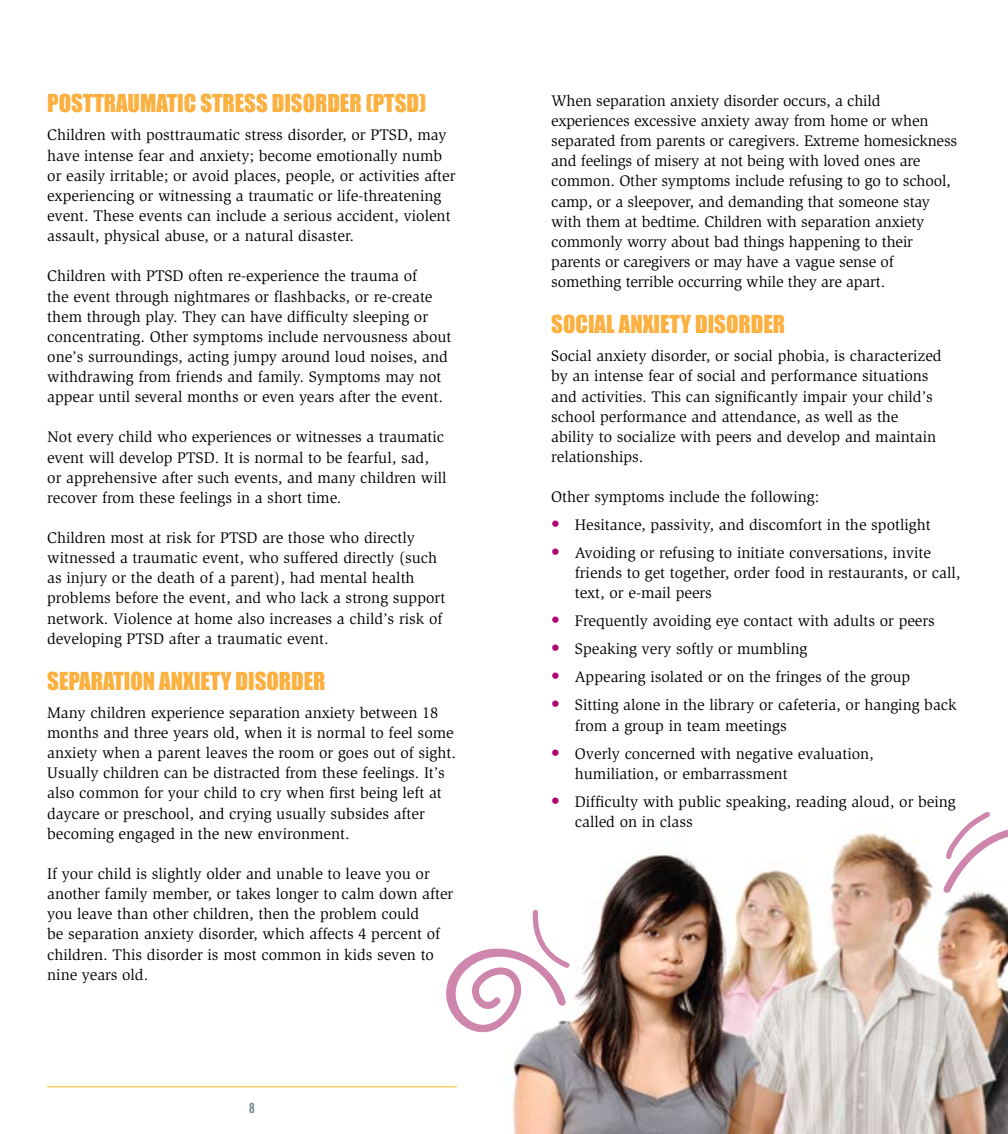
<style>
.page{position:relative;width:1008px;height:1134px;background:#fff}
.page>*{position:absolute;margin:0;border:0;box-sizing:border-box;transform-origin:0 0}
.t1{font:22.75px "Impact";color:#fbb040}
.t2{font:15.75px/20.1px "Slimbach Std";color:#000}
.t3{font:14px "Trade Gothic LT Std Bd Cn 20";color:#74838e}
.s1{font-family:"Trade Gothic LT Std Bd Cn 20";font-size:17.5px;color:#af006e}
</style>
<div class="page">
<img style="left:512px;top:832px;width:496px;height:302px">
<hr style="left:47px;top:1086px;width:410px;height:2px;background:#ffd478">
<svg style="left:938px;top:812px;width:70px;height:121px"></svg>
<svg style="left:446px;top:907px;width:128px;height:137px"></svg>
<h1 class="t1" style="left:47px;top:86px;width:338px">POSTTRAUMATIC STRESS DISORDER (PTSD</h1>
<h1 class="t1" style="left:419px;top:86px;width:9px">)</h1>
<p class="t2" style="left:47px;top:125px;width:410px">Children with posttraumatic stress disorder, or PTSD, may have intense fear and anxiety; become emotionally numb or easily irritable; or avoid places, people, or activities after experiencing or witnessing a traumatic or life-threatening event. These events can include a serious accident, violent assault, physical abuse, or a natural disaster.</p>
<p class="t2" style="left:47px;top:266px;width:406px">Children with PTSD often re-experience the trauma of<br>the event through nightmares or flashbacks, or re-create them through play. They can have difficulty sleeping or concentrating. Other symptoms include nervousness about one’s surroundings, acting jumpy around loud noises, and withdrawing from friends and family. Symptoms may not appear until several months or even years after the event.</p>
<p class="t2" style="left:47px;top:427px;width:401px">Not every child who experiences or witnesses a traumatic event will develop PTSD. It is normal to be fearful, sad, or apprehensive after such events, and many children will recover from these feelings in a short time.</p>
<p class="t2" style="left:47px;top:528px;width:400px">Children most at risk for PTSD are those who directly witnessed a traumatic event, who suffered directly (such as injury or the death of a parent), had mental health problems before the event, and who lack a strong support network. Violence at home also increases a child’s risk of developing PTSD after a traumatic event.</p>
<h1 class="t1" style="left:47px;top:663px;width:280px">SEPARATION ANXIETY DISORDER</h1>
<p class="t2" style="left:47px;top:703px;width:410px">Many children experience separation anxiety between 18 months and three years old, when it is normal to feel some anxiety when a parent leaves the room or goes out of sight.<br>Usually children can be distracted from these feelings. It’s also common for your child to cry when first being left at daycare or preschool, and crying usually subsides after becoming engaged in the new environment.</p>
<p class="t2" style="left:47px;top:864px;width:408px">If your child is slightly older and unable to leave you or another family member, or takes longer to calm down after you leave than other children, then the problem could<br>be separation anxiety disorder, which affects 4 percent of children. This disorder is most common in kids seven to nine years old.</p>
<p class="t3" style="left:249px;top:1099px;width:8px">8</p>
<p class="t2" style="left:551px;top:91px;width:408px">When separation anxiety disorder occurs, a child experiences excessive anxiety away from home or when separated from parents or caregivers. Extreme homesickness and feelings of misery at not being with loved ones are common. Other symptoms include refusing to go to school, camp, or a sleepover, and demanding that someone stay with them at bedtime. Children with separation anxiety commonly worry about bad things happening to their parents or caregivers or may have a vague sense of something terrible occurring while they are apart.</p>
<h1 class="t1" style="left:551px;top:307px;width:235px">SOCIAL ANXIETY DISORDER</h1>
<p class="t2" style="left:551px;top:346px;width:392px">Social anxiety disorder, or social phobia, is characterized by an intense fear of social and performance situations and activities. This can significantly impair your child’s school performance and attendance, as well as the ability to socialize with peers and develop and maintain relationships.</p>
<p class="t2" style="left:551px;top:487px;width:270px">Other symptoms include the following:</p>
<p class="t2" style="left:551px;top:515px;width:381px"><span class="s1">•</span> Hesitance, passivity, and discomfort in the spotlight</p>
<p class="t2" style="left:575px;top:543px;width:387px;text-indent:-24px"><span class="s1">•</span> Avoiding or refusing to initiate conversations, invite friends to get together, order food in restaurants, or call, text, or e-mail peers</p>
<p class="t2" style="left:551px;top:611px;width:385px"><span class="s1">•</span> Frequently avoiding eye contact with adults or peers</p>
<p class="t2" style="left:551px;top:639px;width:258px"><span class="s1">•</span> Speaking very softly or mumbling</p>
<p class="t2" style="left:551px;top:667px;width:361px"><span class="s1">•</span> Appearing isolated or on the fringes of the group</p>
<p class="t2" style="left:575px;top:695px;width:383px;text-indent:-24px"><span class="s1">•</span> Sitting alone in the library or cafeteria, or hanging back from a group in team meetings</p>
<p class="t2" style="left:575px;top:743px;width:301px;text-indent:-24px"><span class="s1">•</span> Overly concerned with negative evaluation, humiliation, or embarrassment</p>
<p class="t2" style="left:575px;top:791px;width:382px;text-indent:-24px"><span class="s1">•</span> Difficulty with public speaking, reading aloud, or being called on in class</p>
</div>
